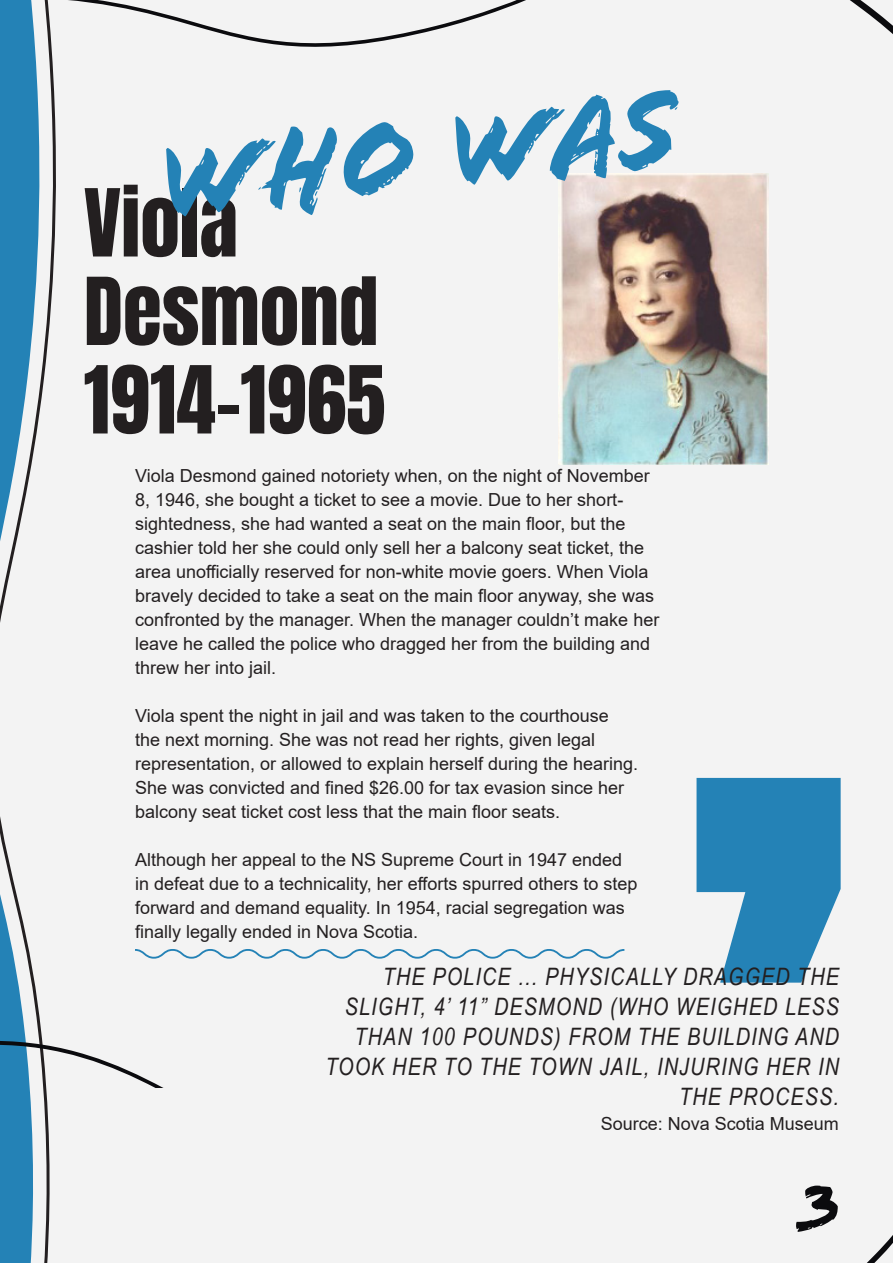
<style>
.page{position:relative;width:893px;height:1263px;background:#f3f3f3}
.page>*{position:absolute;margin:0;border:0;box-sizing:border-box;transform-origin:0 0}
.t1{font:120px "Flood Std";color:#2482b6}
.t2{font:79.5px/88.5px "Anton";color:#231f20}
.t3{font:69px "Flood Std";color:#0b0b0e}
.t4{font:italic 24px/30px "Arial Narrow";letter-spacing:.05em;color:#231f20;text-align:right}
.t5{font:18px/24px "Arial";color:#231f20}
</style>
<div class="page">
<svg style="left:0;top:60px;width:56px;height:1203px"></svg>
<svg style="left:696px;top:778px;width:145px;height:205px"></svg>
<svg style="left:135px;top:949px;width:490px;height:10px"></svg>
<svg style="left:0;top:1041px;width:164px;height:47px"></svg>
<svg style="left:0;top:0;width:526px;height:60px"></svg>
<svg style="left:850px;top:0;width:43px;height:34px"></svg>
<svg style="left:867px;top:1235px;width:26px;height:28px"></svg>
<svg style="left:720px;top:173px;width:39px;height:1px"></svg>
<img style="left:558px;top:174px;width:211px;height:291px">
<h1 class="t1" style="left:153px;top:112px;width:524px;rotate:-6deg">who was</h1>
<h2 class="t2" style="left:84px;top:185px;width:303px">Viola<br>Desmond<br>1914-1965</h2>
<p class="t5" style="left:135px;top:464px;width:526px">Viola Desmond gained notoriety when, on the night of November 8, 1946, she bought a ticket to see a movie. Due to her short&shy;sightedness, she had wanted a seat on the main floor, but the cashier told her she could only sell her a balcony seat ticket, the area unofficially reserved for non-white movie goers. When Viola bravely decided to take a seat on the main floor anyway, she was confronted by the manager. When the manager couldn’t make her leave he called the police who dragged her from the building and threw her into jail.</p>
<p class="t5" style="left:135px;top:704px;width:505px">Viola spent the night in jail and was taken to the courthouse the next morning. She was not read her rights, given legal representation, or allowed to explain herself during the hearing.<br>She was convicted and fined $26.00 for tax evasion since her balcony seat ticket cost less that the main floor seats.</p>
<p class="t5" style="left:135px;top:848px;width:504px">Although her appeal to the NS Supreme Court in 1947 ended in defeat due to a technicality, her efforts spurred others to step forward and demand equality. In 1954, racial segregation was finally legally ended in Nova Scotia.</p>
<h3 class="t4" style="left:325px;top:961px;width:515px">THE POLICE ... PHYSICALLY DRAGGED THE SLIGHT, 4’ 11” DESMOND (WHO WEIGHED LESS THAN 100 POUNDS) FROM THE BUILDING AND TOOK HER TO THE TOWN JAIL, INJURING HER IN THE PROCESS.</h3>
<p class="t5" style="left:601px;top:1112px;width:240px">Source: Nova Scotia Museum</p>
<h3 class="t3" style="left:799px;top:1165px;width:43px">3</h3>
</div>
